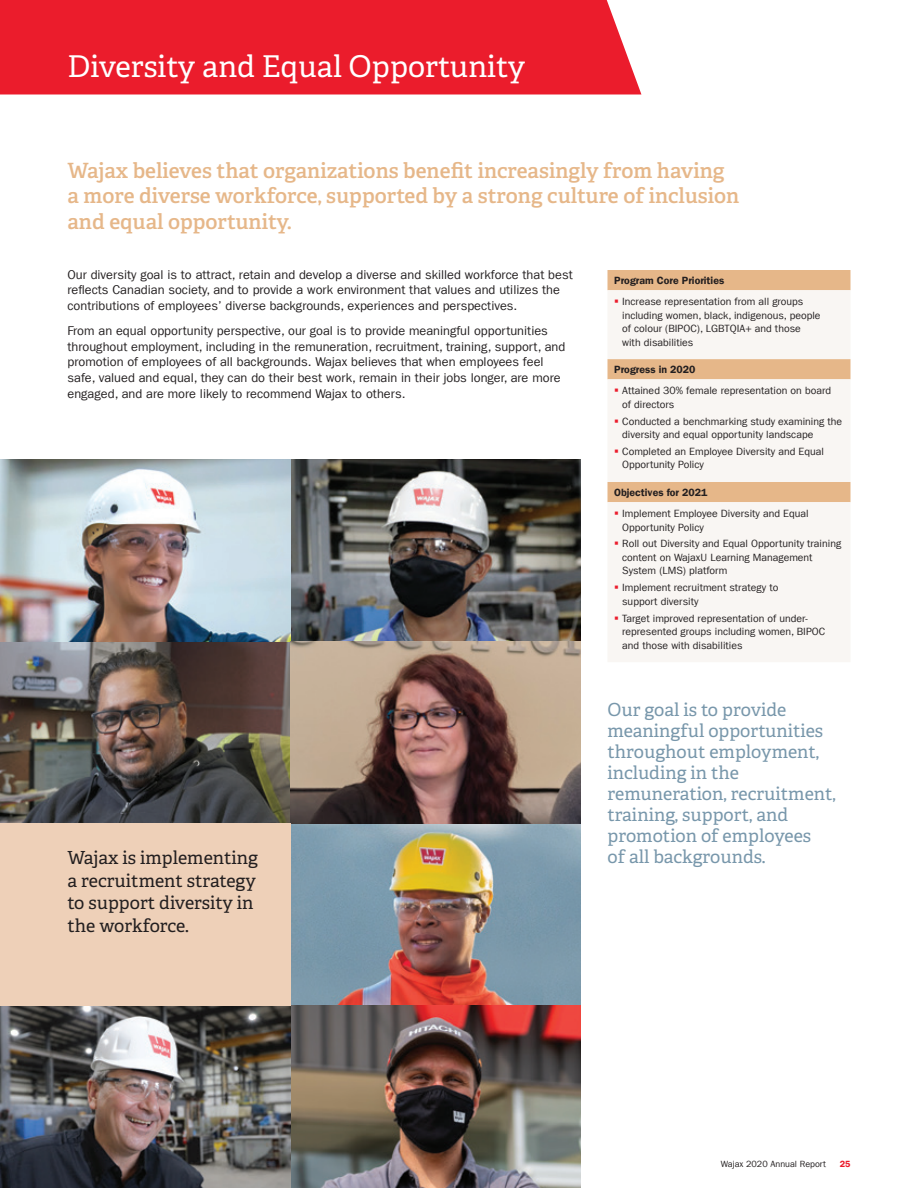
<style>
.page{position:relative;width:918px;height:1188px;background:#fff}
.page>*{position:absolute;margin:0;border:0;box-sizing:border-box;transform-origin:0 0}
.Page_Title{font:30px "Adelle";color:#fff}
.Page_Deck{font:600 21px/25.5px "Adelle";color:#e6b789}
.Text_Callout{font:18px/21px "Adelle";color:#7897ab}
.Text_Callout-2{font:18px/22.5px "Adelle";color:#231f20}
.Text_Body_Roman{font:12.75px/15.8px "Franklin Gothic LT Com";color:#231f20}
.Text_Caption_Roman{font:10.5px/13.5px "Franklin Gothic LT Com";color:#231f20}
.Text_Caption_Bold{font:10.5px "Franklin Gothic LT Com Dm";color:#231f20}
.t1{font:9px "Franklin Gothic LT Com";color:#231f20}
.t2{font:9px "Franklin Gothic LT Com Dm";color:#eb1c2c}
.s1{color:#eb1c2c}
</style>
<div class="page">
<img style="left:0;top:641px;width:290px;height:183px">
<img style="left:290px;top:641px;width:290px;height:547px">
<img style="left:0;top:1006px;width:290px;height:182px">
<img style="left:0;top:459px;width:580px;height:182px">
<div style="left:0;top:824px;width:290px;height:182px;background:#eed0b8"></div>
<div style="left:0;top:0;width:641px;height:94px;background:#eb1c2c"></div>
<div style="left:608px;top:270px;width:242px;height:20px;background:#e6b789"></div>
<svg style="left:608px;top:290px;width:242px;height:372px;fill:#f9f6f3"></svg>
<p class="Page_Title" style="left:68px;top:48px;width:459px">Diversity and Equal Opportunity</p>
<p class="Page_Deck" style="left:68px;top:158px;width:673px">Wajax believes that organizations benefit increasingly from having a more diverse workforce, supported by a strong culture of inclusion and equal opportunity.</p>
<p class="Text_Body_Roman" style="left:68px;top:267px;width:507px">Our diversity goal is to attract, retain and develop a diverse and skilled workforce that best reflects Canadian society, and to provide a work environment that values and utilizes the contributions of employees’ diverse backgrounds, experiences and perspectives.</p>
<p class="Text_Body_Roman" style="left:68px;top:323px;width:499px">From an equal opportunity perspective, our goal is to provide meaningful opportunities throughout employment, including in the remuneration, recruitment, training, support, and promotion of employees of all backgrounds. Wajax believes that when employees feel safe, valued and equal, they can do their best work, remain in their jobs longer, are more engaged, and are more likely to recommend Wajax to others.</p>
<p class="Text_Callout-2" style="left:68px;top:847px;width:192px">Wajax is implementing a recruitment strategy to support diversity in the workforce.</p>
<p class="Text_Caption_Bold" style="left:614px;top:274px;width:112px">Program Core Priorities</p>
<p class="Text_Caption_Roman" style="left:622px;top:295px;width:200px;text-indent:-8px"><span class="s1">▪</span> Increase representation from all groups including women, black, indigenous, people of colour (BIPOC), LGBTQIA+ and those with disabilities</p>
<p class="Text_Caption_Bold" style="left:614px;top:363px;width:83px">Progress in 2020</p>
<p class="Text_Caption_Roman" style="left:622px;top:384px;width:210px;text-indent:-8px"><span class="s1">▪</span> Attained 30% female representation on board of directors</p>
<p class="Text_Caption_Roman" style="left:622px;top:414px;width:222px;text-indent:-8px"><span class="s1">▪</span> Conducted a benchmarking study examining the diversity and equal opportunity landscape</p>
<p class="Text_Caption_Roman" style="left:622px;top:445px;width:203px;text-indent:-8px"><span class="s1">▪</span> Completed an Employee Diversity and Equal<br>Opportunity Policy</p>
<p class="Text_Caption_Bold" style="left:614px;top:486px;width:95px">Objectives for 2021</p>
<p class="Text_Caption_Roman" style="left:622px;top:507px;width:188px;text-indent:-8px"><span class="s1">▪</span> Implement Employee Diversity and Equal<br>Opportunity Policy</p>
<p class="Text_Caption_Roman" style="left:622px;top:537px;width:221px;text-indent:-8px"><span class="s1">▪</span> Roll out Diversity and Equal Opportunity training content on WajaxU Learning Management<br>System (LMS) platform</p>
<p class="Text_Caption_Roman" style="left:622px;top:581px;width:158px;text-indent:-8px"><span class="s1">▪</span> Implement recruitment strategy to support diversity</p>
<p class="Text_Caption_Roman" style="left:622px;top:611px;width:205px;text-indent:-8px"><span class="s1">▪</span> Target improved representation of under&shy;represented groups including women, BIPOC and those with disabilities</p>
<p class="Text_Callout" style="left:608px;top:699px;width:230px">Our goal is to provide meaningful opportunities throughout employment, including in the remuneration, recruitment, training, support, and promotion of employees<br>of all backgrounds.</p>
<p class="t1" style="left:721px;top:1159px;width:107px">Wajax 2020 Annual Report</p>
<p class="t2" style="left:840px;top:1159px;width:12px">25</p>
</div>
